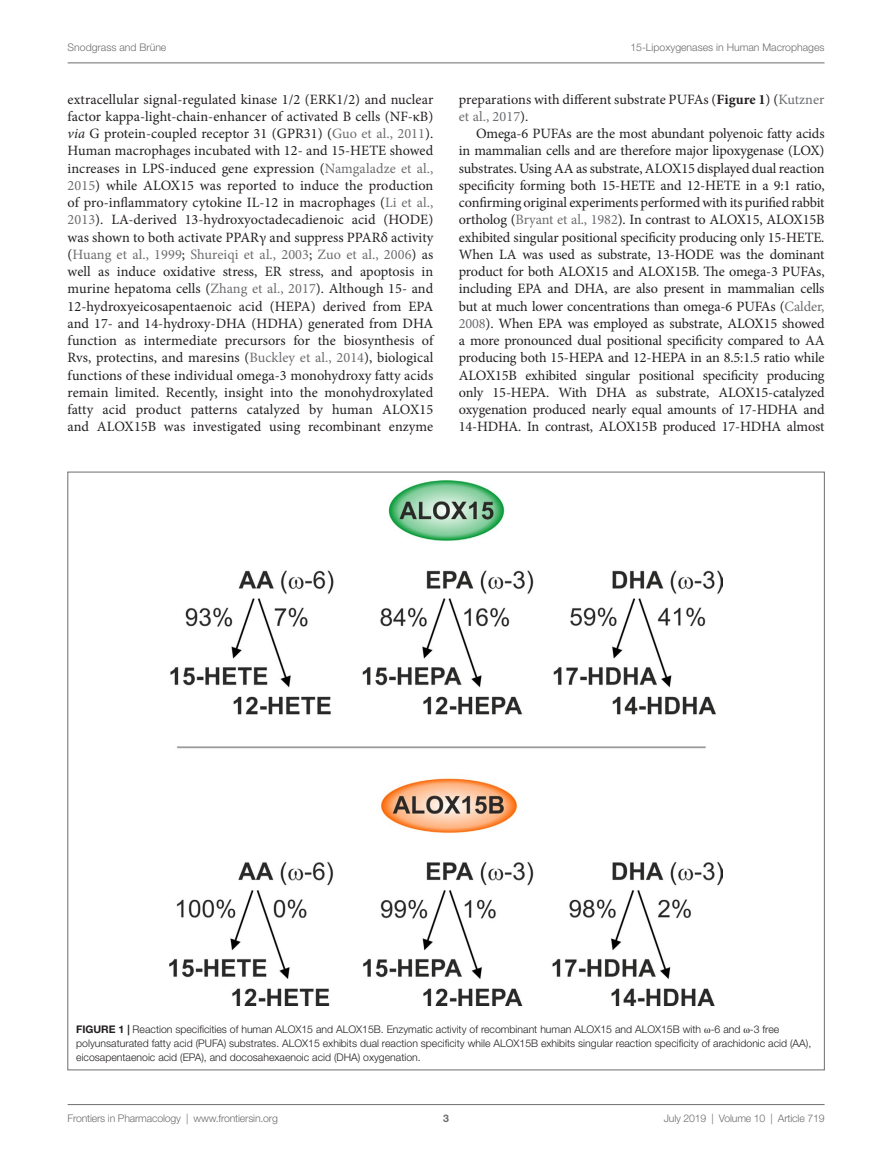
<style>
.page{position:relative;width:893px;height:1170px;background:#fff}
.page>*{position:absolute;margin:0;border:0;box-sizing:border-box;transform-origin:0 0}
.T{font:14.25px/17.2px "Minion Pro";letter-spacing:-.005em;color:#231f20;text-align:justify}
.FC{font:300 10.5px/14.2px "Helvetica Neue LT Std";color:#231f20}
.t1{font:300 10.5px "Helvetica Neue LT Std";letter-spacing:-.015em;color:#6c6d70}
.t2{font:700 10.5px "Helvetica Neue LT Std";color:#6c6d70}
.s1{font-style:italic}
.s2{color:#6c6d70}
.s3{font-weight:700}
.s4{font-family:"STIX General";font-weight:400}
</style>
<div class="page">
<hr style="left:68px;top:63px;width:756px;height:1px;background:#6c6d70">
<hr style="left:68px;top:1104px;width:756px;height:1px;background:#6c6d70">
<img style="left:170px;top:480px;width:552px;height:525px">
<p class="t1" style="left:68px;top:41px;width:100px">Snodgrass and Brüne</p>
<p class="t1" style="left:630px;top:41px;width:196px">15-Lipoxygenases in Human Macrophages</p>
<p class="T" style="left:68px;top:90px;width:367px">extracellular signal-regulated kinase 1/2 (ERK1/2) and nuclear factor kappa-light-chain-enhancer of activated B cells (NF-κB) <span class="s1">via</span> G protein-coupled receptor 31 (GPR31) (<span class="s2">Guo et al., 2011</span>).<br>Human macrophages incubated with 12- and 15-HETE showed increases in LPS-induced gene expression (<span class="s2">Namgaladze et al., 2015</span>) while ALOX15 was reported to induce the production of pro-inflammatory cytokine IL-12 in macrophages (<span class="s2">Li et al., 2013</span>). LA-derived 13-hydroxyoctadecadienoic acid (HODE) was shown to both activate PPARγ and suppress PPARδ activity (<span class="s2">Huang et al., 1999</span>; <span class="s2">Shureiqi et al., 2003</span>; <span class="s2">Zuo et al., 2006</span>) as well as induce oxidative stress, ER stress, and apoptosis in murine hepatoma cells (<span class="s2">Zhang et al., 2017</span>). Although 15- and 12-hydroxyeicosapentaenoic acid (HEPA) derived from EPA and 17- and 14-hydroxy-DHA (HDHA) generated from DHA function as intermediate precursors for the biosynthesis of Rvs, protectins, and maresins (<span class="s2">Buckley et al., 2014</span>), biological functions of these individual omega-3 monohydroxy fatty acids remain limited. Recently, insight into the monohydroxylated fatty acid product patterns catalyzed by human ALOX15 and ALOX15B was investigated using recombinant enzyme</p>
<p class="T" style="left:459px;top:90px;width:367px">preparations with different substrate PUFAs (<span class="s3">Figure 1</span>) (<span class="s2">Kutzner et al., 2017</span>).</p>
<p class="T" style="left:459px;top:125px;width:367px;text-indent:17px">Omega-6 PUFAs are the most abundant polyenoic fatty acids in mammalian cells and are therefore major lipoxygenase (LOX) substrates. Using AA as substrate, ALOX15 displayed dual reaction specificity forming both 15-HETE and 12-HETE in a 9:1 ratio, confirming original experiments performed with its purified rabbit ortholog (<span class="s2">Bryant et al., 1982</span>). In contrast to ALOX15, ALOX15B exhibited singular positional specificity producing only 15-HETE.<br>When LA was used as substrate, 13-HODE was the dominant product for both ALOX15 and ALOX15B. The omega-3 PUFAs, including EPA and DHA, are also present in mammalian cells but at much lower concentrations than omega-6 PUFAs (<span class="s2">Calder, 2008</span>). When EPA was employed as substrate, ALOX15 showed a more pronounced dual positional specificity compared to AA producing both 15-HEPA and 12-HEPA in an 8.5:1.5 ratio while ALOX15B exhibited singular positional specificity producing only 15-HEPA. With DHA as substrate, ALOX15-catalyzed oxygenation produced nearly equal amounts of 17-HDHA and 14-HDHA. In contrast, ALOX15B produced 17-HDHA almost</p>
<p class="FC" style="left:76px;top:1021px;width:736px"><span class="s3">FIGURE 1 |</span> Reaction specificities of human ALOX15 and ALOX15B. Enzymatic activity of recombinant human ALOX15 and ALOX15B with <span class="s4">ω</span>-6 and <span class="s4">ω</span>-3 free polyunsaturated fatty acid (PUFA) substrates. ALOX15 exhibits dual reaction specificity while ALOX15B exhibits singular reaction specificity of arachidonic acid (AA), eicosapentaenoic acid (EPA), and docosahexaenoic acid (DHA) oxygenation.</p>
<p class="t1" style="left:68px;top:1111px;width:122px">Frontiers in Pharmacology |</p>
<p class="t1" style="left:194px;top:1111px;width:86px">www.frontiersin.org</p>
<p class="t2" style="left:443px;top:1111px;width:7px">3</p>
<p class="t1" style="left:664px;top:1111px;width:162px">July 2019 | Volume 10 | Article 719</p>
</div>
